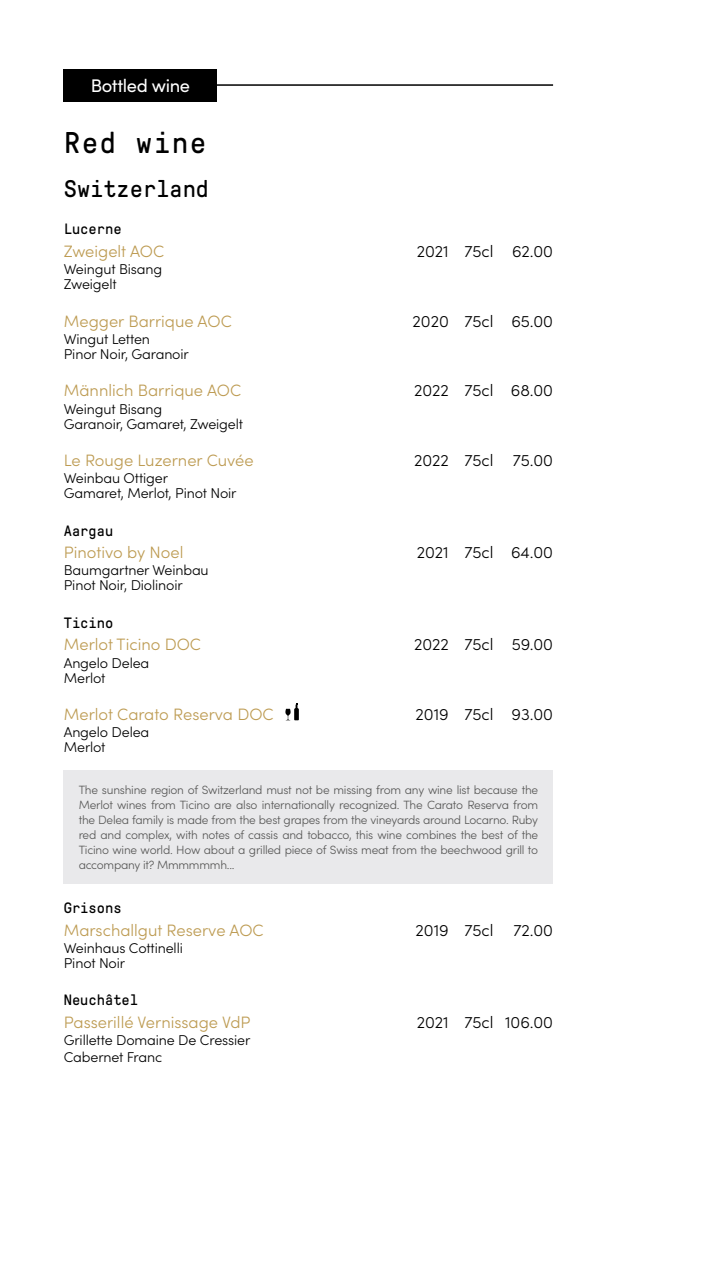
<style>
.page{position:relative;width:702px;height:1263px;background:#fff}
.page>*{position:absolute;margin:0;border:0;box-sizing:border-box;transform-origin:0 0}
.t1{font:30px "GT Pressura Mono";letter-spacing:.05em;color:#000}
.t2{font:24px "GT Pressura Mono";color:#000}
.t3{font:18.3px "Sofia Pro";letter-spacing:-.02em;color:#fff}
.t4{font:300 16.5px "Sofia Pro";color:#bd9b52}
.t5{font:300 16.5px "Sofia Pro";color:#000}
.t6{font:15px "GT Pressura Mono";color:#000}
.t7{font:300 14.25px/15px "Sofia Pro";letter-spacing:-.01em;color:#000}
.t8{font:300 12px/15px "Sofia Pro";letter-spacing:-.02em;color:#575756;text-align:justify}
</style>
<div class="page">
<svg style="left:285px;top:703px;width:14px;height:17px"></svg>
<hr style="left:213px;top:84px;width:340px;height:2px;background:#000">
<div style="left:64px;top:69px;width:153px;height:32px;background:#000"></div>
<div style="left:64px;top:770px;width:489px;height:114px;background:#e9e9eb"></div>
<h3 class="t3" style="left:91px;top:72px;width:101px">Bottled wine</h3>
<h1 class="t1" style="left:64px;top:126px;width:144px">Red wine</h1>
<h2 class="t2" style="left:64px;top:176px;width:147px">Switzerland</h2>
<p class="t6" style="left:64px;top:221px;width:59px">Lucerne</p>
<h3 class="t4" style="left:64px;top:239px;width:102px">Zweigelt AOC</h3>
<p class="t7" style="left:64px;top:261px;width:100px">Weingut Bisang<br>Zweigelt</p>
<h3 class="t4" style="left:64px;top:309px;width:170px">Megger Barrique AOC</h3>
<p class="t7" style="left:64px;top:331px;width:126px">Wingut Letten<br>Pinor Noir, Garanoir</p>
<h3 class="t4" style="left:64px;top:379px;width:179px">Männlich Barrique AOC</h3>
<p class="t7" style="left:64px;top:400px;width:181px">Weingut Bisang<br>Garanoir, Gamaret, Zweigelt</p>
<h3 class="t4" style="left:64px;top:448px;width:191px">Le Rouge Luzerner Cuvée</h3>
<p class="t7" style="left:64px;top:470px;width:174px">Weinbau Ottiger<br>Gamaret, Merlot, Pinot Noir</p>
<p class="t6" style="left:64px;top:522px;width:51px">Aargau</p>
<h3 class="t4" style="left:64px;top:541px;width:121px">Pinotivo by Noel</h3>
<p class="t7" style="left:64px;top:562px;width:146px">Baumgartner Weinbau<br>Pinot Noir, Diolinoir</p>
<p class="t6" style="left:64px;top:615px;width:51px">Ticino</p>
<h3 class="t4" style="left:64px;top:633px;width:139px">Merlot Ticino DOC</h3>
<p class="t7" style="left:64px;top:654px;width:87px">Angelo Delea<br>Merlot</p>
<h3 class="t4" style="left:64px;top:702px;width:211px">Merlot Carato Reserva DOC</h3>
<p class="t7" style="left:64px;top:724px;width:87px">Angelo Delea<br>Merlot</p>
<h3 class="t5" style="left:417px;top:239px;width:138px">2021 75cl 62.00</h3>
<h3 class="t5" style="left:412px;top:309px;width:142px">2020 75cl 65.00</h3>
<h3 class="t5" style="left:414px;top:379px;width:36px">2022</h3>
<h3 class="t5" style="left:464px;top:379px;width:30px">75cl</h3>
<h3 class="t5" style="left:511px;top:379px;width:44px">68.00</h3>
<h3 class="t5" style="left:414px;top:448px;width:36px">2022</h3>
<h3 class="t5" style="left:464px;top:448px;width:30px">75cl</h3>
<h3 class="t5" style="left:513px;top:448px;width:42px">75.00</h3>
<h3 class="t5" style="left:417px;top:540px;width:138px">2021 75cl 64.00</h3>
<h3 class="t5" style="left:414px;top:633px;width:140px">2022 75cl 59.00</h3>
<h3 class="t5" style="left:415px;top:702px;width:139px">2019 75cl 93.00</h3>
<p class="t8" style="left:79px;top:781px;width:461px">The sunshine region of Switzerland must not be missing from any wine list because the Merlot wines from Ticino are also internationally recognized. The Carato Reserva from the Delea family is made from the best grapes from the vineyards around Locarno. Ruby red and complex, with notes of cassis and tobacco, this wine combines the best of the Ticino wine world. How about a grilled piece of Swiss meat from the beechwood grill to accompany it? Mmmmmmh...</p>
<p class="t6" style="left:64px;top:900px;width:59px">Grisons</p>
<h3 class="t4" style="left:64px;top:918px;width:201px">Marschallgut Reserve AOC</h3>
<p class="t7" style="left:64px;top:940px;width:121px">Weinhaus Cottinelli<br>Pinot Noir</p>
<p class="t6" style="left:64px;top:992px;width:76px">Neuchâtel</p>
<h3 class="t4" style="left:64px;top:1010px;width:188px">Passerillé Vernissage VdP</h3>
<p class="t7" style="left:64px;top:1031px;width:188px;line-height:17.1px">Grillette Domaine De Cressier<br>Cabernet Franc</p>
<h3 class="t5" style="left:415px;top:918px;width:35px">2019</h3>
<h3 class="t5" style="left:464px;top:918px;width:30px">75cl</h3>
<h3 class="t5" style="left:513px;top:918px;width:41px">72.00</h3>
<h3 class="t5" style="left:417px;top:1010px;width:34px">2021</h3>
<h3 class="t5" style="left:464px;top:1010px;width:30px">75cl</h3>
<h3 class="t5" style="left:505px;top:1010px;width:50px">106.00</h3>
</div>
